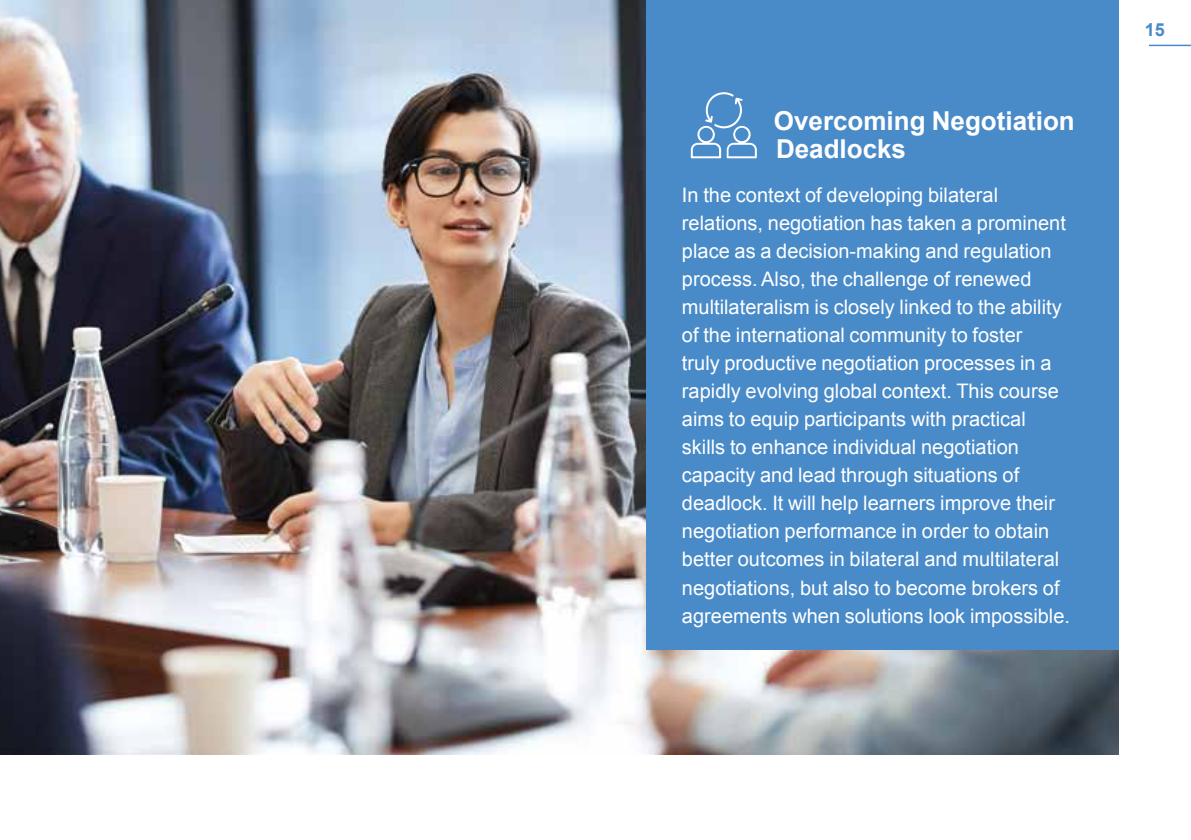
<style>
.page{position:relative;width:1191px;height:840px;background:#fff}
.page>*{position:absolute;margin:0;border:0;box-sizing:border-box;transform-origin:0 0}
.t1{font:700 26px/28px "Arial";color:#fff}
.t2{font:20px/28px "Arial";color:#fff}
.t3{font:700 18px "Arial";color:#498bc9}
</style>
<div class="page">
<img style="left:0;top:0;width:1119px;height:754px">
<div style="left:646px;top:0;width:473px;height:649px;background:#498bc9"></div>
<svg style="left:691px;top:92px;width:66px;height:66px"></svg>
<hr style="left:1149px;top:45px;width:42px;height:1px;background:#498bc9">
<h1 class="t1" style="left:774px;top:108px;width:302px">Overcoming Negotiation<br>Deadlocks</h1>
<p class="t2" style="left:682px;top:181px;width:389px">In the context of developing bilateral relations, negotiation has taken a prominent place as a decision-making and regulation process. Also, the challenge of renewed multilateralism is closely linked to the ability of the international community to foster<br>truly productive negotiation processes in a rapidly evolving global context. This course aims to equip participants with practical skills to enhance individual negotiation capacity and lead through situations of deadlock. It will help learners improve their negotiation performance in order to obtain better outcomes in bilateral and multilateral negotiations, but also to become brokers of agreements when solutions look impossible.</p>
<p class="t3" style="left:1145px;top:17px;width:22px">15</p>
</div>
